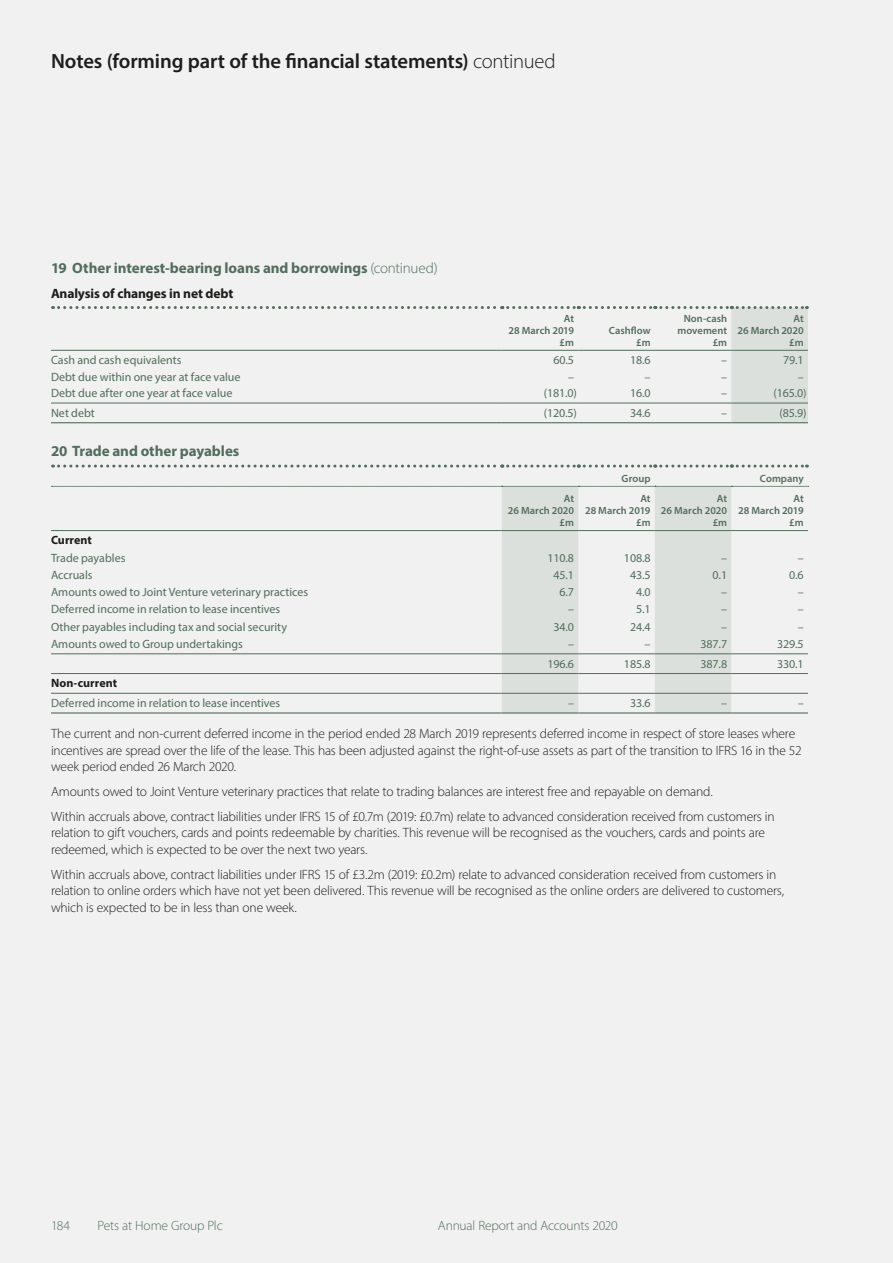
<style>
.page{position:relative;width:893px;height:1263px;background:#f1f1f1}
.page>*{position:absolute;margin:0;border:0;box-sizing:border-box;transform-origin:0 0}
.t1{font:600 20.7px "Myriad Pro";letter-spacing:-.005em;color:#1d1d1b}
.t2{font:700 15px "Myriad Pro";letter-spacing:-.005em;color:#516d5b}
.t3{font:300 13.5px/16.5px "Myriad Pro";letter-spacing:-.015em;color:#1d1d1b}
.t4{font:300 13.5px "Myriad Pro";letter-spacing:-.015em;color:#516d5b}
.t5{font:700 13.5px "Myriad Pro";letter-spacing:-.01em;color:#1d1d1b}
.t6{font:12px "Myriad Pro";letter-spacing:-.005em;color:#516d5b}
.t7{font:700 12px "Myriad Pro";letter-spacing:.005em;color:#1d1d1b}
.t8{font:600 10.5px/12px "Myriad Pro";letter-spacing:.005em;color:#516d5b;text-align:right}
.s1{font-weight:300}
</style>
<div class="page">
<svg style="left:53px;top:306px;width:755px;height:116px"></svg>
<hr style="left:51px;top:350px;width:451px;height:1px;background:#516d5b">
<hr style="left:502px;top:350px;width:76px;height:1px;background:#516d5b">
<hr style="left:578px;top:350px;width:77px;height:1px;background:#516d5b">
<hr style="left:655px;top:350px;width:76px;height:1px;background:#516d5b">
<hr style="left:731px;top:350px;width:77px;height:1px;background:#516d5b">
<hr style="left:51px;top:403px;width:451px;height:1px;background:#516d5b">
<hr style="left:502px;top:403px;width:76px;height:1px;background:#516d5b">
<hr style="left:578px;top:403px;width:77px;height:1px;background:#516d5b">
<hr style="left:655px;top:403px;width:76px;height:1px;background:#516d5b">
<hr style="left:731px;top:403px;width:77px;height:1px;background:#516d5b">
<hr style="left:51px;top:422px;width:451px;height:1px;background:#516d5b">
<hr style="left:502px;top:422px;width:76px;height:1px;background:#516d5b">
<hr style="left:578px;top:422px;width:77px;height:1px;background:#516d5b">
<hr style="left:655px;top:422px;width:76px;height:1px;background:#516d5b">
<hr style="left:731px;top:422px;width:77px;height:1px;background:#516d5b">
<svg style="left:502px;top:487px;width:229px;height:225px;fill:#dce0dc"></svg>
<svg style="left:53px;top:465px;width:754px;height:3px"></svg>
<svg style="left:51px;top:486px;width:758px;height:1px"></svg>
<hr style="left:51px;top:530px;width:451px;height:1px;background:#516d5b">
<hr style="left:502px;top:530px;width:76px;height:1px;background:#516d5b">
<hr style="left:578px;top:530px;width:77px;height:1px;background:#516d5b">
<hr style="left:655px;top:530px;width:76px;height:1px;background:#516d5b">
<hr style="left:731px;top:530px;width:77px;height:1px;background:#516d5b">
<hr style="left:51px;top:653px;width:451px;height:1px;background:#516d5b">
<hr style="left:502px;top:653px;width:76px;height:1px;background:#516d5b">
<hr style="left:578px;top:653px;width:77px;height:1px;background:#516d5b">
<hr style="left:655px;top:653px;width:76px;height:1px;background:#516d5b">
<hr style="left:731px;top:653px;width:77px;height:1px;background:#516d5b">
<hr style="left:51px;top:673px;width:451px;height:1px;background:#516d5b">
<hr style="left:502px;top:673px;width:76px;height:1px;background:#516d5b">
<hr style="left:578px;top:673px;width:77px;height:1px;background:#516d5b">
<hr style="left:655px;top:673px;width:76px;height:1px;background:#516d5b">
<hr style="left:731px;top:673px;width:77px;height:1px;background:#516d5b">
<hr style="left:51px;top:693px;width:451px;height:1px;background:#516d5b">
<hr style="left:502px;top:693px;width:76px;height:1px;background:#516d5b">
<hr style="left:578px;top:693px;width:77px;height:1px;background:#516d5b">
<hr style="left:655px;top:693px;width:76px;height:1px;background:#516d5b">
<hr style="left:731px;top:693px;width:77px;height:1px;background:#516d5b">
<hr style="left:51px;top:712px;width:451px;height:1px;background:#516d5b">
<hr style="left:502px;top:712px;width:76px;height:1px;background:#516d5b">
<hr style="left:578px;top:712px;width:77px;height:1px;background:#516d5b">
<hr style="left:655px;top:712px;width:76px;height:1px;background:#516d5b">
<hr style="left:731px;top:712px;width:77px;height:1px;background:#516d5b">
<h1 class="t1" style="left:51px;top:47px;width:506px">Notes (forming part of the financial statements) <span class="s1">continued</span></h1>
<p class="t2" style="left:51px;top:258px;width:388px">19 Other interest-bearing loans and borrowings <span class="s1">(continued)</span></p>
<p class="t5" style="left:51px;top:284px;width:184px">Analysis of changes in net debt</p>
<p class="t8" style="left:508px;top:312px;width:67px">At<br>28 March 2019 £m</p>
<p class="t8" style="left:609px;top:324px;width:43px">Cashflow £m</p>
<p class="t8" style="left:677px;top:312px;width:51px">Non-cash movement £m</p>
<p class="t8" style="left:737px;top:312px;width:68px">At<br>26 March 2020 £m</p>
<p class="t6" style="left:51px;top:353px;width:132px">Cash and cash equivalents</p>
<p class="t6" style="left:553px;top:353px;width:22px">60.5</p>
<p class="t6" style="left:630px;top:353px;width:22px">18.6</p>
<p class="t6" style="left:721px;top:353px;width:7px">–</p>
<p class="t6" style="left:783px;top:353px;width:22px">79.1</p>
<p class="t6" style="left:51px;top:369px;width:191px">Debt due within one year at face value</p>
<p class="t6" style="left:568px;top:369px;width:7px">–</p>
<p class="t6" style="left:645px;top:369px;width:7px">–</p>
<p class="t6" style="left:721px;top:369px;width:7px">–</p>
<p class="t6" style="left:798px;top:369px;width:7px">–</p>
<p class="t6" style="left:51px;top:386px;width:183px">Debt due after one year at face value</p>
<p class="t6" style="left:544px;top:386px;width:35px">(181.0)</p>
<p class="t6" style="left:630px;top:386px;width:22px">16.0</p>
<p class="t6" style="left:721px;top:386px;width:7px">–</p>
<p class="t6" style="left:773px;top:386px;width:35px">(165.0)</p>
<p class="t6" style="left:51px;top:405px;width:45px">Net debt</p>
<p class="t6" style="left:544px;top:405px;width:35px">(120.5)</p>
<p class="t6" style="left:630px;top:405px;width:22px">34.6</p>
<p class="t6" style="left:721px;top:405px;width:7px">–</p>
<p class="t6" style="left:779px;top:405px;width:29px">(85.9)</p>
<p class="t2" style="left:51px;top:441px;width:190px">20 Trade and other payables</p>
<p class="t8" style="left:622px;top:472px;width:31px">Group</p>
<p class="t8" style="left:760px;top:472px;width:45px">Company</p>
<p class="t8" style="left:508px;top:493px;width:68px">At<br>26 March 2020 £m</p>
<p class="t8" style="left:585px;top:493px;width:67px">At<br>28 March 2019 £m</p>
<p class="t8" style="left:661px;top:493px;width:68px">At<br>26 March 2020 £m</p>
<p class="t8" style="left:738px;top:493px;width:67px">At<br>28 March 2019 £m</p>
<p class="t7" style="left:51px;top:532px;width:42px">Current</p>
<p class="t6" style="left:51px;top:550px;width:76px">Trade payables</p>
<p class="t6" style="left:547px;top:550px;width:28px">110.8</p>
<p class="t6" style="left:624px;top:550px;width:28px">108.8</p>
<p class="t6" style="left:721px;top:550px;width:7px">–</p>
<p class="t6" style="left:798px;top:550px;width:7px">–</p>
<p class="t6" style="left:51px;top:567px;width:43px">Accruals</p>
<p class="t6" style="left:553px;top:567px;width:22px">45.1</p>
<p class="t6" style="left:630px;top:567px;width:22px">43.5</p>
<p class="t6" style="left:713px;top:567px;width:16px">0.1</p>
<p class="t6" style="left:789px;top:567px;width:16px">0.6</p>
<p class="t6" style="left:51px;top:585px;width:259px">Amounts owed to Joint Venture veterinary practices</p>
<p class="t6" style="left:559px;top:585px;width:16px">6.7</p>
<p class="t6" style="left:636px;top:585px;width:16px">4.0</p>
<p class="t6" style="left:721px;top:585px;width:7px">–</p>
<p class="t6" style="left:798px;top:585px;width:7px">–</p>
<p class="t6" style="left:51px;top:602px;width:231px">Deferred income in relation to lease incentives</p>
<p class="t6" style="left:568px;top:602px;width:7px">–</p>
<p class="t6" style="left:636px;top:602px;width:16px">5.1</p>
<p class="t6" style="left:721px;top:602px;width:7px">–</p>
<p class="t6" style="left:798px;top:602px;width:7px">–</p>
<p class="t6" style="left:51px;top:619px;width:238px">Other payables including tax and social security</p>
<p class="t6" style="left:553px;top:619px;width:22px">34.0</p>
<p class="t6" style="left:630px;top:619px;width:22px">24.4</p>
<p class="t6" style="left:721px;top:619px;width:7px">–</p>
<p class="t6" style="left:798px;top:619px;width:7px">–</p>
<p class="t6" style="left:51px;top:636px;width:193px">Amounts owed to Group undertakings</p>
<p class="t6" style="left:568px;top:636px;width:7px">–</p>
<p class="t6" style="left:645px;top:636px;width:7px">–</p>
<p class="t6" style="left:700px;top:636px;width:28px">387.7</p>
<p class="t6" style="left:777px;top:636px;width:28px">329.5</p>
<p class="t6" style="left:547px;top:656px;width:28px">196.6</p>
<p class="t6" style="left:624px;top:656px;width:28px">185.8</p>
<p class="t6" style="left:700px;top:656px;width:28px">387.8</p>
<p class="t6" style="left:777px;top:656px;width:28px">330.1</p>
<p class="t7" style="left:51px;top:675px;width:68px">Non-current</p>
<p class="t6" style="left:51px;top:695px;width:231px">Deferred income in relation to lease incentives</p>
<p class="t6" style="left:568px;top:695px;width:7px">–</p>
<p class="t6" style="left:630px;top:695px;width:22px">33.6</p>
<p class="t6" style="left:721px;top:695px;width:7px">–</p>
<p class="t6" style="left:798px;top:695px;width:7px">–</p>
<p class="t3" style="left:51px;top:725px;width:752px">The current and non-current deferred income in the period ended 28 March 2019 represents deferred income in respect of store leases where incentives are spread over the life of the lease. This has been adjusted against the right-of-use assets as part of the transition to IFRS 16 in the 52 week period ended 26 March 2020.</p>
<p class="t3" style="left:51px;top:779px;width:725px;line-height:24.8px">Amounts owed to Joint Venture veterinary practices that relate to trading balances are interest free and repayable on demand.<br>Within accruals above, contract liabilities under IFRS 15 of £0.7m (2019: £0.7m) relate to advanced consideration received from customers in</p>
<p class="t3" style="left:51px;top:824px;width:716px">relation to gift vouchers, cards and points redeemable by charities. This revenue will be recognised as the vouchers, cards and points are redeemed, which is expected to be over the next two years.</p>
<p class="t3" style="left:51px;top:866px;width:735px">Within accruals above, contract liabilities under IFRS 15 of £3.2m (2019: £0.2m) relate to advanced consideration received from customers in relation to online orders which have not yet been delivered. This revenue will be recognised as the online orders are delivered to customers, which is expected to be in less than one week.</p>
<p class="t4" style="left:51px;top:1217px;width:20px">184</p>
<p class="t4" style="left:97px;top:1217px;width:127px">Pets at Home Group Plc</p>
<p class="t4" style="left:438px;top:1217px;width:181px">Annual Report and Accounts 2020</p>
</div>
